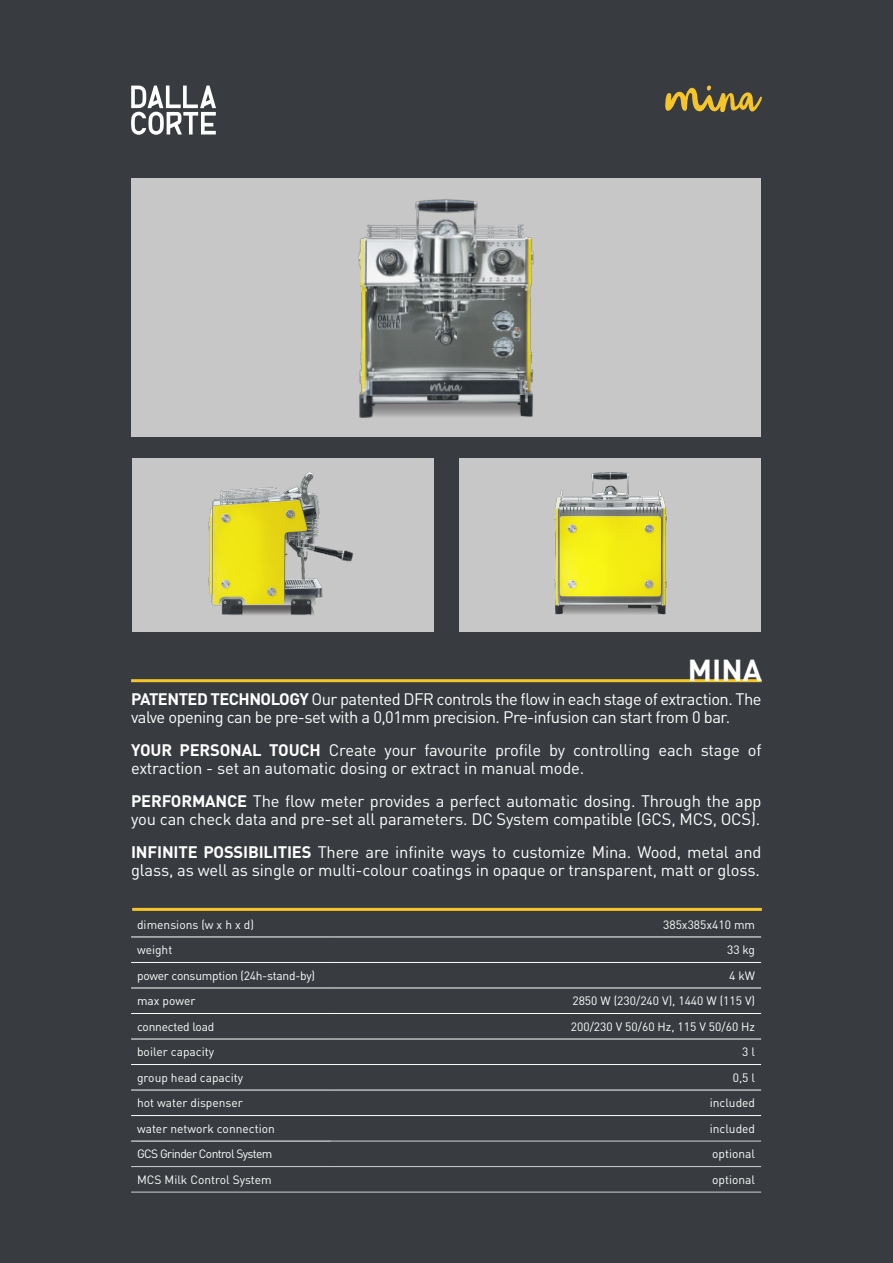
<style>
.page{position:relative;width:893px;height:1263px;background:#383b3f}
.page>*{position:absolute;margin:0;border:0;box-sizing:border-box;transform-origin:0 0}
.t1{font:700 30px "DINOT";color:#fff}
.t2{font:16.5px/18px "DINOT";letter-spacing:-.01em;color:#fff}
.t3{font:16.5px/18px "DINOT";letter-spacing:-.03em;color:#fff}
.t4{font:12px "DINOT";color:#fff}
.t5{font:12px "DINOT";letter-spacing:-.02em;color:#fff}
.t6{font:12px "DINOT";letter-spacing:-.05em;color:#fff}
.s1{font-weight:700}
</style>
<div class="page">
<svg style="left:131px;top:86px;width:85px;height:49px"></svg>
<svg style="left:665px;top:86px;width:97px;height:26px"></svg>
<div style="left:132px;top:458px;width:302px;height:173px;background:#c7c7c7"></div>
<div style="left:459px;top:458px;width:302px;height:173px;background:#c7c7c7"></div>
<div style="left:132px;top:179px;width:629px;height:258px;background:#c7c7c7"></div>
<img style="left:358px;top:199px;width:176px;height:219px">
<img style="left:554px;top:472px;width:113px;height:143px">
<img style="left:208px;top:472px;width:145px;height:143px">
<svg style="left:223px;top:604px;width:92px;height:11px"></svg>
<hr style="left:131px;top:679px;width:631px;height:3px;background:#f5c529">
<svg style="left:131px;top:937px;width:630px;height:204px"></svg>
<svg style="left:131px;top:1167px;width:630px;height:25px"></svg>
<hr style="left:131px;top:1141px;width:200px;height:1px;background:#fff">
<hr style="left:131px;top:936px;width:200px;height:1px;background:#fff">
<hr style="left:331px;top:936px;width:430px;height:1px;background:#fff">
<hr style="left:131px;top:962px;width:200px;height:1px;background:#fff">
<hr style="left:331px;top:962px;width:430px;height:1px;background:#fff">
<hr style="left:131px;top:987px;width:200px;height:1px;background:#fff">
<hr style="left:331px;top:987px;width:430px;height:1px;background:#fff">
<hr style="left:131px;top:1013px;width:200px;height:1px;background:#fff">
<hr style="left:331px;top:1013px;width:430px;height:1px;background:#fff">
<hr style="left:131px;top:1039px;width:200px;height:1px;background:#fff">
<hr style="left:331px;top:1039px;width:430px;height:1px;background:#fff">
<hr style="left:131px;top:1064px;width:200px;height:1px;background:#fff">
<hr style="left:331px;top:1064px;width:430px;height:1px;background:#fff">
<hr style="left:131px;top:1090px;width:200px;height:1px;background:#fff">
<hr style="left:331px;top:1090px;width:430px;height:1px;background:#fff">
<hr style="left:131px;top:1115px;width:200px;height:1px;background:#fff">
<hr style="left:331px;top:1115px;width:430px;height:1px;background:#fff">
<hr style="left:331px;top:1141px;width:430px;height:1px;background:#d1d2d4">
<hr style="left:131px;top:1166px;width:200px;height:1px;background:#d1d2d4">
<hr style="left:331px;top:1166px;width:430px;height:1px;background:#d1d2d4">
<hr style="left:131px;top:1192px;width:200px;height:1px;background:#d1d2d4">
<hr style="left:331px;top:1192px;width:430px;height:1px;background:#d1d2d4">
<hr style="left:132px;top:908px;width:630px;height:3px;background:#f5c529">
<p class="t1" style="left:688px;top:647px;width:75px">MINA</p>
<p class="t3" style="left:131px;top:689px;width:632px"><span class="s1">PATENTED TECHNOLOGY</span> Our patented DFR controls the flow in each stage of extraction. The valve opening can be pre-set with a 0,01mm precision. Pre-infusion can start from 0 bar.</p>
<p class="t2" style="left:131px;top:740px;width:632px"><span class="s1">YOUR PERSONAL TOUCH</span> Create your favourite profile by controlling each stage of extraction - set an automatic dosing or extract in manual mode.</p>
<p class="t2" style="left:131px;top:791px;width:632px"><span class="s1">PERFORMANCE</span> The flow meter provides a perfect automatic dosing. Through the app you can check data and pre-set all parameters. DC System compatible (GCS, MCS, OCS).</p>
<p class="t2" style="left:131px;top:842px;width:632px"><span class="s1">INFINITE POSSIBILITIES</span> There are infinite ways to customize Mina. Wood, metal and glass, as well as single or multi-colour coatings in opaque or transparent, matt or gloss.</p>
<p class="t4" style="left:137px;top:915px;width:118px">dimensions (w x h x d)</p>
<p class="t4" style="left:663px;top:915px;width:93px">385x385x410 mm</p>
<p class="t4" style="left:137px;top:941px;width:37px">weight</p>
<p class="t4" style="left:727px;top:941px;width:29px">33 kg</p>
<p class="t5" style="left:137px;top:966px;width:179px">power consumption (24h-stand-by)</p>
<p class="t4" style="left:729px;top:966px;width:27px">4 kW</p>
<p class="t4" style="left:137px;top:992px;width:60px">max power</p>
<p class="t4" style="left:572px;top:992px;width:184px">2850 W (230/240 V), 1440 W (115 V)</p>
<p class="t5" style="left:137px;top:1017px;width:79px">connected load</p>
<p class="t4" style="left:571px;top:1017px;width:186px">200/230 V 50/60 Hz, 115 V 50/60 Hz</p>
<p class="t4" style="left:137px;top:1043px;width:79px">boiler capacity</p>
<p class="t4" style="left:742px;top:1043px;width:14px">3 l</p>
<p class="t4" style="left:137px;top:1068px;width:108px">group head capacity</p>
<p class="t4" style="left:733px;top:1068px;width:24px">0,5 l</p>
<p class="t4" style="left:137px;top:1094px;width:107px">hot water dispenser</p>
<p class="t4" style="left:710px;top:1094px;width:47px">included</p>
<p class="t4" style="left:137px;top:1119px;width:139px">water network connection</p>
<p class="t4" style="left:710px;top:1119px;width:47px">included</p>
<p class="t6" style="left:137px;top:1145px;width:137px">GCS Grinder Control System</p>
<p class="t4" style="left:712px;top:1145px;width:44px">optional</p>
<p class="t4" style="left:137px;top:1170px;width:136px">MCS Milk Control System</p>
<p class="t4" style="left:712px;top:1170px;width:44px">optional</p>
</div>
